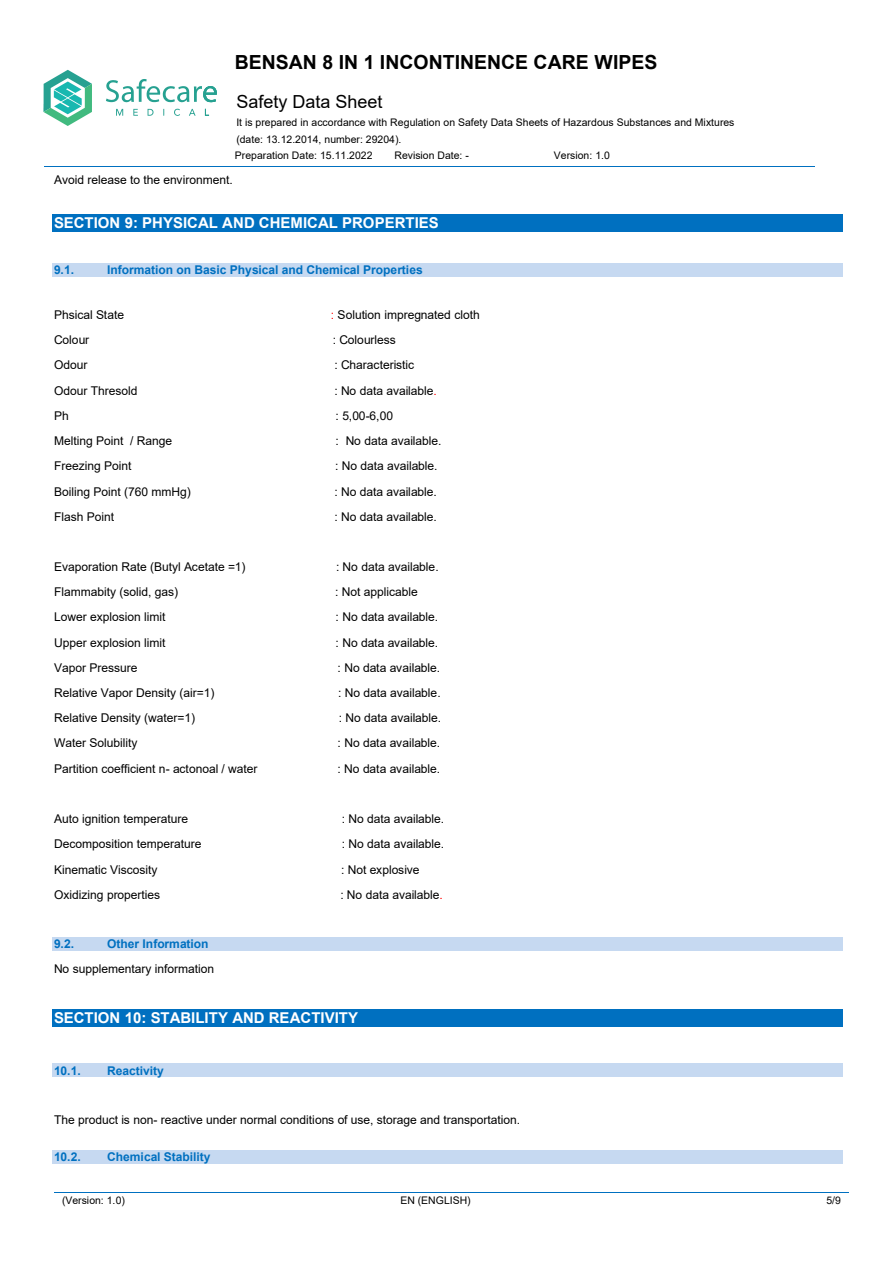
<style>
.page{position:relative;width:893px;height:1263px;background:#fff}
.page>*{position:absolute;margin:0;border:0;box-sizing:border-box;transform-origin:0 0}
.t1{font:700 19.5px "Arial";color:#000}
.t2{font:18px "Arial";color:#000}
.t3{font:700 15px "Arial";color:#fff}
.t4{font:12px "Arial";letter-spacing:-.005em;color:#000}
.t5{font:700 12px "Arial";color:#0070c0}
.t6{font:10.5px/16.5px "Arial";color:#000}
.s1{color:#f00}
</style>
<div class="page">
<hr style="left:45px;top:166px;width:190px;height:1px;background:#0070c0">
<hr style="left:235px;top:166px;width:580px;height:1px;background:#0070c0">
<hr style="left:54px;top:1192px;width:210px;height:1px;background:#0070c0">
<hr style="left:265px;top:1192px;width:342px;height:1px;background:#0070c0">
<hr style="left:608px;top:1192px;width:241px;height:1px;background:#0070c0">
<div style="left:52px;top:214px;width:790px;height:18px;background:#0070c0"></div>
<div style="left:52px;top:263px;width:790px;height:14px;background:#c6d9f1"></div>
<div style="left:52px;top:937px;width:790px;height:14px;background:#c6d9f1"></div>
<div style="left:52px;top:1009px;width:790px;height:17px;background:#0070c0"></div>
<div style="left:52px;top:1063px;width:790px;height:14px;background:#c6d9f1"></div>
<div style="left:52px;top:1149px;width:790px;height:14px;background:#c6d9f1"></div>
<svg style="left:106px;top:79px;width:111px;height:23px"></svg>
<svg style="left:116px;top:109px;width:7px;height:7px"></svg>
<svg style="left:148px;top:109px;width:6px;height:7px"></svg>
<svg style="left:189px;top:109px;width:7px;height:7px"></svg>
<svg style="left:133px;top:109px;width:5px;height:7px"></svg>
<svg style="left:174px;top:109px;width:6px;height:7px"></svg>
<svg style="left:205px;top:109px;width:4px;height:7px"></svg>
<svg style="left:43px;top:70px;width:49px;height:56px"></svg>
<h1 class="t1" style="left:235px;top:48px;width:424px">BENSAN 8 IN 1 INCONTINENCE CARE WIPES</h1>
<h2 class="t2" style="left:236px;top:89px;width:148px">Safety Data Sheet</h2>
<p class="t6" style="left:235px;top:114px;width:501px">It is prepared in accordance with Regulation on Safety Data Sheets of Hazardous Substances and Mixtures (date: 13.12.2014, number: 29204).<br>Preparation Date: 15.11.2022</p>
<p class="t6" style="left:394px;top:147px;width:76px">Revision Date: -</p>
<p class="t6" style="left:554px;top:147px;width:57px">Version: 1.0</p>
<p class="t4" style="left:54px;top:172px;width:180px">Avoid release to the environment.</p>
<p class="t3" style="left:54px;top:212px;width:386px">SECTION 9: PHYSICAL AND CHEMICAL PROPERTIES</p>
<p class="t5" style="left:54px;top:261px;width:22px">9.1.</p>
<p class="t5" style="left:107px;top:261px;width:317px">Information on Basic Physical and Chemical Properties</p>
<p class="t4" style="left:54px;top:307px;width:72px">Phsical State</p>
<p class="t4" style="left:331px;top:307px;width:150px"><span class="s1">:</span> Solution impregnated cloth</p>
<p class="t4" style="left:54px;top:332px;width:37px">Colour</p>
<p class="t4" style="left:333px;top:332px;width:65px">: Colourless</p>
<p class="t4" style="left:54px;top:357px;width:35px">Odour</p>
<p class="t4" style="left:334px;top:357px;width:81px">: Characteristic</p>
<p class="t4" style="left:54px;top:382px;width:85px">Odour Thresold</p>
<p class="t4" style="left:334px;top:382px;width:104px">: No data available<span class="s1">.</span></p>
<p class="t4" style="left:54px;top:407px;width:16px">Ph</p>
<p class="t4" style="left:336px;top:407px;width:59px">: 5,00-6,00</p>
<p class="t4" style="left:54px;top:433px;width:120px">Melting Point / Range</p>
<p class="t4" style="left:336px;top:433px;width:107px">: No data available.</p>
<p class="t4" style="left:54px;top:458px;width:79px">Freezing Point</p>
<p class="t4" style="left:335px;top:458px;width:104px">: No data available.</p>
<p class="t4" style="left:54px;top:483px;width:138px">Boiling Point (760 mmHg)</p>
<p class="t4" style="left:334px;top:483px;width:104px">: No data available.</p>
<p class="t4" style="left:54px;top:508px;width:62px">Flash Point</p>
<p class="t4" style="left:334px;top:508px;width:104px">: No data available.</p>
<p class="t4" style="left:54px;top:559px;width:193px">Evaporation Rate (Butyl Acetate =1)</p>
<p class="t4" style="left:336px;top:559px;width:104px">: No data available.</p>
<p class="t4" style="left:54px;top:584px;width:126px">Flammabity (solid, gas)</p>
<p class="t4" style="left:335px;top:584px;width:84px">: Not applicable</p>
<p class="t4" style="left:54px;top:609px;width:113px">Lower explosion limit</p>
<p class="t4" style="left:336px;top:609px;width:104px">: No data available.</p>
<p class="t4" style="left:54px;top:634px;width:113px">Upper explosion limit</p>
<p class="t4" style="left:336px;top:634px;width:104px">: No data available.</p>
<p class="t4" style="left:54px;top:659px;width:85px">Vapor Pressure</p>
<p class="t4" style="left:338px;top:659px;width:104px">: No data available.</p>
<p class="t4" style="left:54px;top:684px;width:162px">Relative Vapor Density (air=1)</p>
<p class="t4" style="left:338px;top:684px;width:104px">: No data available.</p>
<p class="t4" style="left:54px;top:710px;width:143px">Relative Density (water=1)</p>
<p class="t4" style="left:339px;top:710px;width:104px">: No data available.</p>
<p class="t4" style="left:54px;top:735px;width:85px">Water Solubility</p>
<p class="t4" style="left:338px;top:735px;width:104px">: No data available.</p>
<p class="t4" style="left:54px;top:760px;width:205px">Partition coefficient n- actonoal / water</p>
<p class="t4" style="left:338px;top:760px;width:104px">: No data available.</p>
<p class="t4" style="left:54px;top:810px;width:136px">Auto ignition temperature</p>
<p class="t4" style="left:342px;top:810px;width:104px">: No data available.</p>
<p class="t4" style="left:54px;top:836px;width:149px">Decomposition temperature</p>
<p class="t4" style="left:342px;top:836px;width:104px">: No data available.</p>
<p class="t4" style="left:54px;top:861px;width:105px">Kinematic Viscosity</p>
<p class="t4" style="left:341px;top:861px;width:80px">: Not explosive</p>
<p class="t4" style="left:54px;top:886px;width:108px">Oxidizing properties</p>
<p class="t4" style="left:340px;top:886px;width:104px">: No data available<span class="s1">.</span></p>
<p class="t5" style="left:54px;top:936px;width:22px">9.2.</p>
<p class="t5" style="left:107px;top:936px;width:103px">Other Information</p>
<p class="t4" style="left:54px;top:960px;width:162px">No supplementary information</p>
<p class="t3" style="left:54px;top:1007px;width:305px">SECTION 10: STABILITY AND REACTIVITY</p>
<p class="t5" style="left:54px;top:1062px;width:28px">10.1.</p>
<p class="t5" style="left:107px;top:1062px;width:58px">Reactivity</p>
<p class="t4" style="left:54px;top:1111px;width:468px">The product is non- reactive under normal conditions of use, storage and transportation.</p>
<p class="t5" style="left:54px;top:1148px;width:28px">10.2.</p>
<p class="t5" style="left:107px;top:1148px;width:105px">Chemical Stability</p>
<p class="t6" style="left:62px;top:1192px;width:64px">(Version: 1.0)</p>
<p class="t6" style="left:400px;top:1192px;width:72px">EN (ENGLISH)</p>
<p class="t6" style="left:826px;top:1192px;width:16px">5/9</p>
</div>
